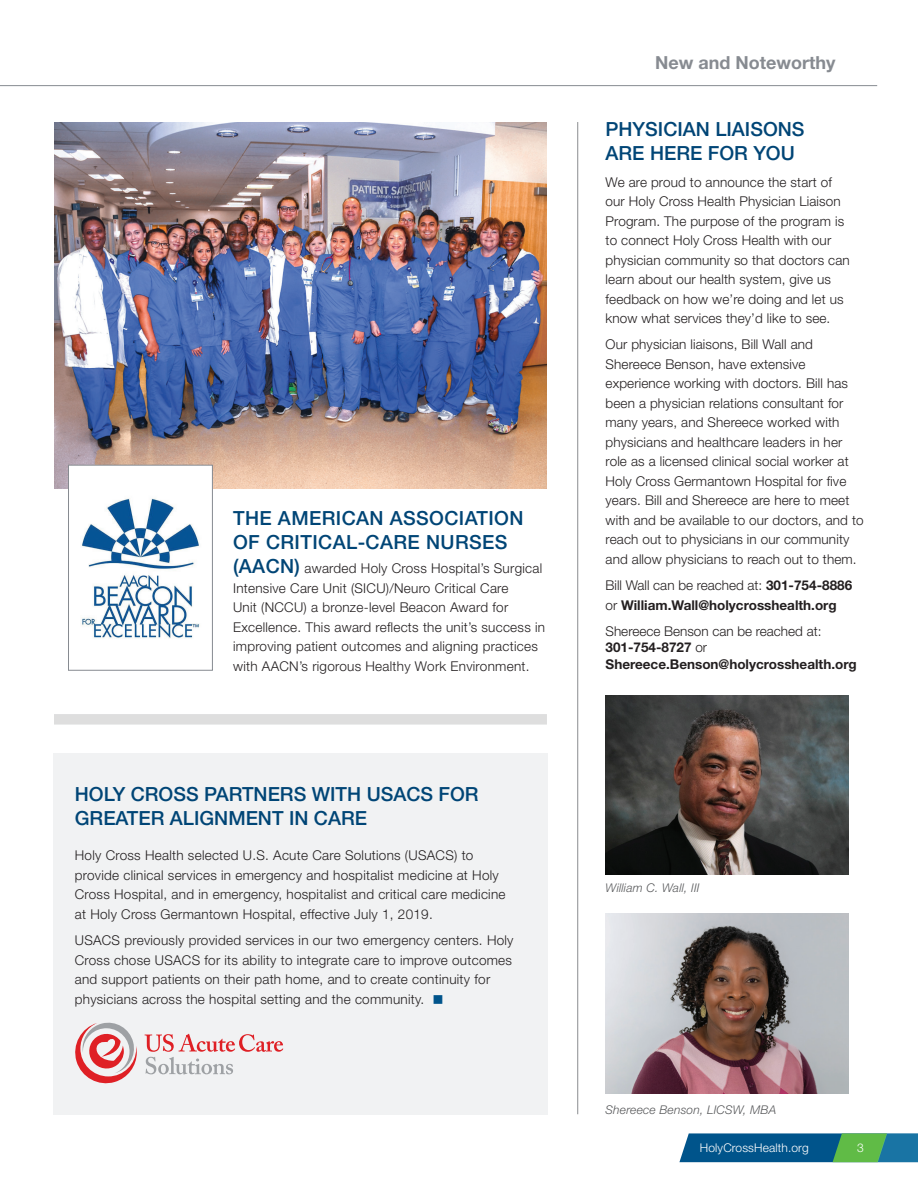
<style>
.page{position:relative;width:918px;height:1188px;background:#fff}
.page>*{position:absolute;margin:0;border:0;box-sizing:border-box;transform-origin:0 0}
.t1{font:500 19.5px/24px "Helvetica Neue LT Std";color:#004576}
.t2{font:500 19.5px/24px "Helvetica Neue LT Std";letter-spacing:.02em;color:#004576}
.t3{font:700 18px "Helvetica Neue LT Std";color:#878b91}
.t4{font:300 13.5px/19.5px "Helvetica Neue LT Std";letter-spacing:.01em;color:#231f20}
.t5{font:700 13.5px/16.5px "Helvetica Neue LT Std";color:#231f20}
.t6{font:italic 300 12px "Helvetica Neue LT Std";letter-spacing:.015em;color:#57585a}
.t7{font:300 12px "Helvetica Neue LT Std";letter-spacing:.01em;color:#fff}
.s1{font-weight:500;font-size:19.5px;color:#004576}
.s2{color:#00548b}
.s3{font-weight:300}
</style>
<div class="page">
<svg style="left:679px;top:1133px;width:239px;height:29px;background:#1e7185"></svg>
<div style="left:53px;top:753px;width:495px;height:361px;background:#f1f2f3"></div>
<hr style="left:0;top:85px;width:877px;height:1px;background:#878b91">
<img style="left:54px;top:122px;width:493px;height:366px">
<div style="left:69px;top:465px;width:143px;height:205px;background:#fff"></div>
<img style="left:81px;top:498px;width:119px;height:141px">
<div style="left:68px;top:465px;width:145px;height:206px;border:1px solid #878b91"></div>
<svg style="left:75px;top:1022px;width:208px;height:62px"></svg>
<img style="left:606px;top:696px;width:242px;height:178px">
<img style="left:606px;top:913px;width:242px;height:181px">
<hr style="left:577px;top:122px;width:1px;height:992px;background:#8a8c8f">
<div style="left:54px;top:714px;width:493px;height:11px;background:#dedede"></div>
<p class="t2" style="left:233px;top:506px;width:292px">THE AMERICAN ASSOCIATION<br>OF CRITICAL-CARE NURSES</p>
<p class="t4" style="left:233px;top:558px;width:314px"><span class="s1">(AACN)</span> awarded Holy Cross Hospital’s Surgical Intensive Care Unit (SICU)/Neuro Critical Care<br>Unit (NCCU) a bronze-level Beacon Award for Excellence. This award reflects the unit’s success in improving patient outcomes and aligning practices with AACN’s rigorous Healthy Work Environment.</p>
<p class="t1" style="left:75px;top:782px;width:405px">HOLY CROSS PARTNERS WITH USACS FOR<br>GREATER ALIGNMENT IN CARE</p>
<p class="t4" style="left:75px;top:846px;width:432px">Holy Cross Health selected U.S. Acute Care Solutions (USACS) to provide clinical services in emergency and hospitalist medicine at Holy Cross Hospital, and in emergency, hospitalist and critical care medicine at Holy Cross Germantown Hospital, effective July 1, 2019.</p>
<p class="t4" style="left:75px;top:930px;width:440px">USACS previously provided services in our two emergency centers. Holy Cross chose USACS for its ability to integrate care to improve outcomes and support patients on their path home, and to create continuity for physicians across the hospital setting and the community. <span class="s2">■</span></p>
<p class="t3" style="left:655px;top:52px;width:182px">New and Noteworthy</p>
<p class="t1" style="left:606px;top:117px;width:200px">PHYSICIAN LIAISONS<br>ARE HERE FOR YOU</p>
<p class="t4" style="left:606px;top:172px;width:246px">We are proud to announce the start of our Holy Cross Health Physician Liaison Program. The purpose of the program is to connect Holy Cross Health with our physician community so that doctors can learn about our health system, give us feedback on how we’re doing and let us know what services they’d like to see.</p>
<p class="t4" style="left:606px;top:335px;width:260px">Our physician liaisons, Bill Wall and Shereece Benson, have extensive experience working with doctors. Bill has been a physician relations consultant for many years, and Shereece worked with physicians and healthcare leaders in her role as a licensed clinical social worker at Holy Cross Germantown Hospital for five years. Bill and Shereece are here to meet with and be available to our doctors, and to reach out to physicians in our community and allow physicians to reach out to them.</p>
<p class="t5" style="left:606px;top:575px;width:248px;line-height:19.5px"><span class="s3">Bill Wall can be reached at:</span> 301-754-8886 <span class="s3">or</span> William.Wall@holycrosshealth.org</p>
<p class="t5" style="left:606px;top:622px;width:253px"><span class="s3">Shereece Benson can be reached at:<br></span>301-754-8727 <span class="s3">or<br></span>Shereece.Benson@holycrosshealth.org</p>
<p class="t6" style="left:606px;top:881px;width:96px">William C. Wall, III</p>
<p class="t6" style="left:606px;top:1103px;width:172px">Shereece Benson, LICSW, MBA</p>
<p class="t7" style="left:700px;top:1140px;width:110px">HolyCrossHealth.org</p>
<p class="t7" style="left:857px;top:1140px;width:8px">3</p>
</div>
